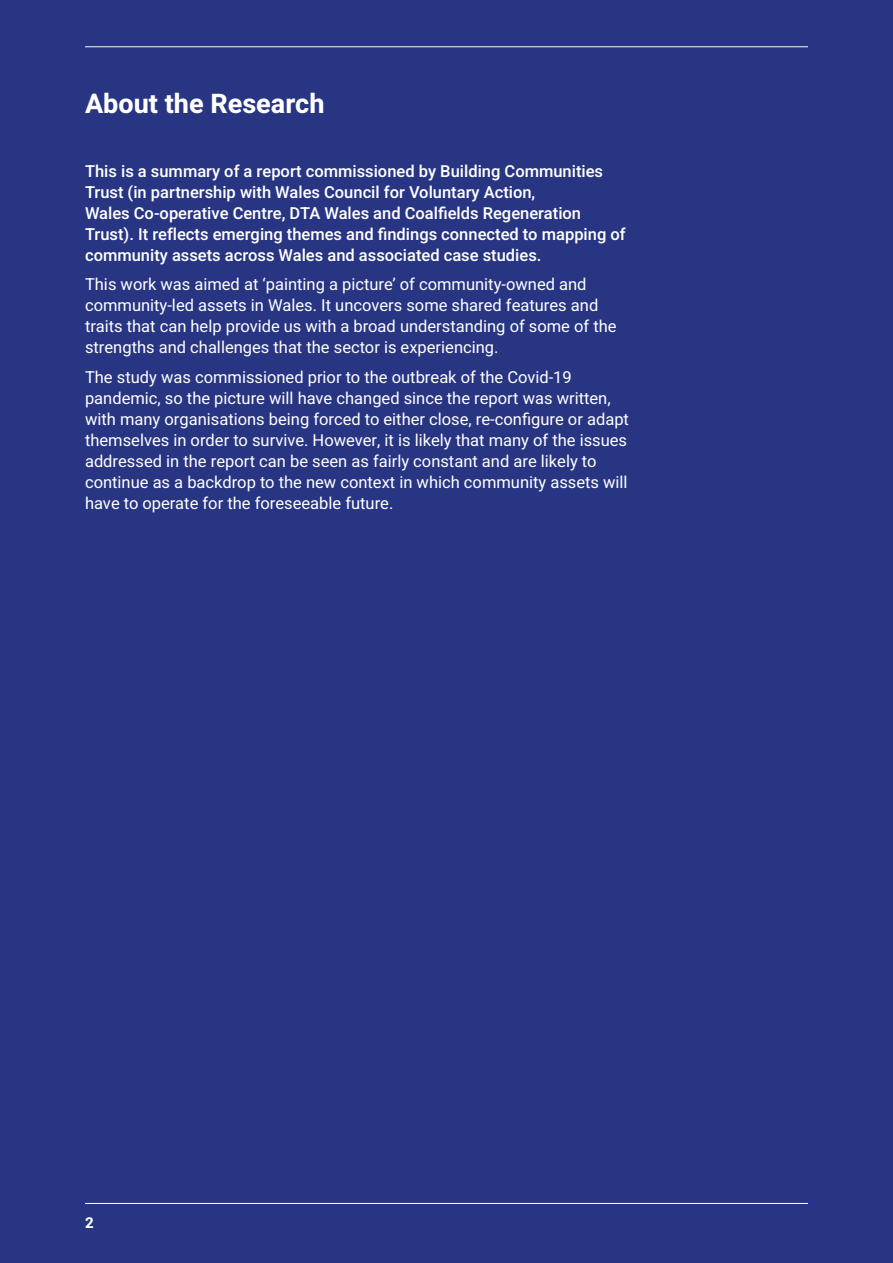
<style>
.page{position:relative;width:893px;height:1263px;background:#283583}
.page>*{position:absolute;margin:0;border:0;box-sizing:border-box;transform-origin:0 0}
.t1{font:700 27px "Heebo";color:#fff}
.t2{font:16.5px/21px "Heebo";color:#fff}
.t3{font:500 16.5px/21px "Heebo";color:#fff}
.Sub_heading_14pt{font:700 15px "Heebo";color:#fff}
</style>
<div class="page">
<hr style="left:85px;top:46px;width:723px;height:1px;background:#fff">
<hr style="left:85px;top:1203px;width:723px;height:1px;background:#fff">
<p class="t1" style="left:85px;top:85px;width:241px">About the Research</p>
<p class="t3" style="left:85px;top:160px;width:542px">This is a summary of a report commissioned by Building Communities Trust (in partnership with Wales Council for Voluntary Action,<br>Wales Co-operative Centre, DTA Wales and Coalfields Regeneration Trust). It reflects emerging themes and findings connected to mapping of community assets across Wales and associated case studies.</p>
<p class="t2" style="left:85px;top:274px;width:533px">This work was aimed at ‘painting a picture’ of community-owned and community-led assets in Wales. It uncovers some shared features and traits that can help provide us with a broad understanding of some of the strengths and challenges that the sector is experiencing.</p>
<p class="t2" style="left:85px;top:366px;width:545px">The study was commissioned prior to the outbreak of the Covid-19 pandemic, so the picture will have changed since the report was written, with many organisations being forced to either close, re-configure or adapt themselves in order to survive. However, it is likely that many of the issues addressed in the report can be seen as fairly constant and are likely to continue as a backdrop to the new context in which community assets will have to operate for the foreseeable future.</p>
<p class="Sub_heading_14pt" style="left:85px;top:1212px;width:10px">2</p>
</div>
